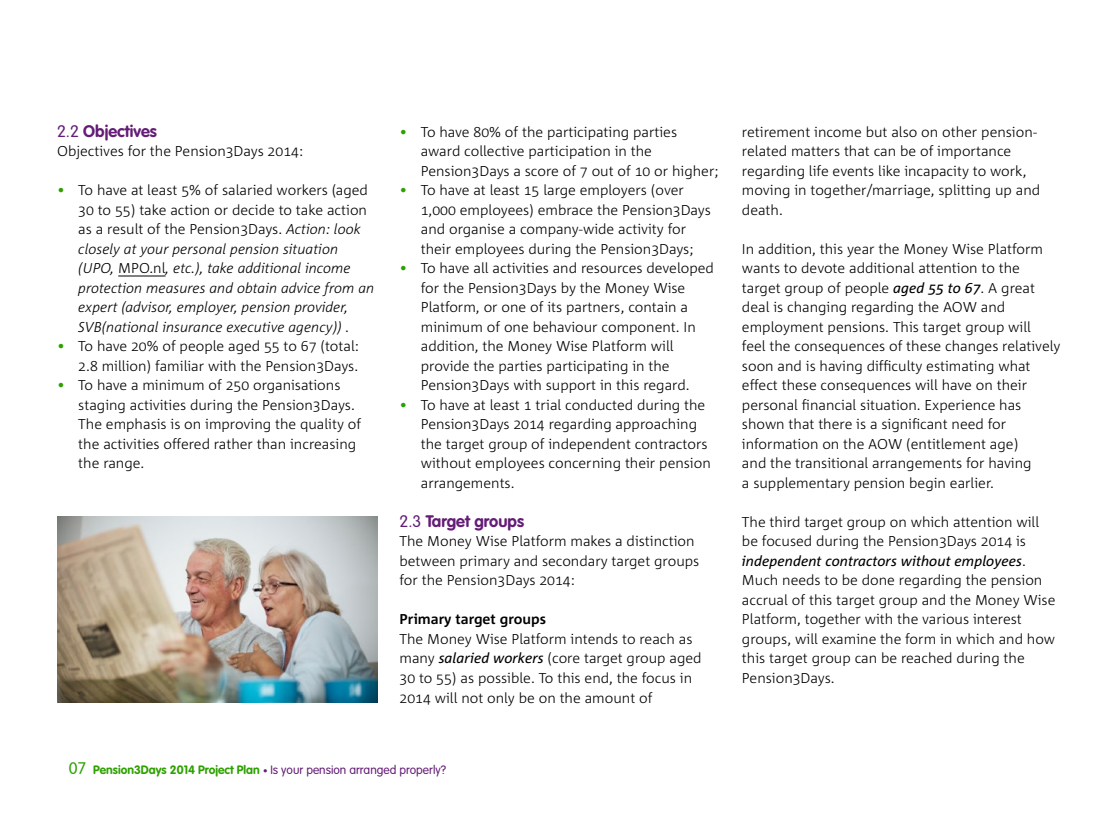
<style>
.page{position:relative;width:1119px;height:817px;background:#fff}
.page>*{position:absolute;margin:0;border:0;box-sizing:border-box;transform-origin:0 0}
.t1{font:700 16.5px "VAG Rounded Std";color:#641c76}
.t2{font:300 14.25px/19.5px "Corpid";color:#000}
.t3{font:italic 300 14.25px/19.5px "Corpid";color:#000}
.t4{font:700 14.25px "Corpid";color:#000}
.t5{font:300 12px "VAG Rounded Std";color:#641c76}
.s1{font-weight:300}
.s2{font-style:normal;color:#2da100}
.s3{font-style:normal}
.s4{color:#2da100}
.s5{font-weight:400;font-style:italic}
.s6{font-size:16.5px;color:#2da100}
.s7{font-weight:700;color:#2da100}
.s8{font-size:9px}
</style>
<div class="page">
<hr style="left:118px;top:275px;width:47px;height:1px;background:#000">
<img style="left:57px;top:516px;width:320px;height:186px">
<p class="t1" style="left:57px;top:121px;width:101px"><span class="s1">2.2</span> Objectives</p>
<p class="t2" style="left:57px;top:141px;width:247px">Objectives for the Pension3Days 2014:</p>
<p class="t3" style="left:78px;top:180px;width:297px;text-indent:-21px"><span class="s2">•</span> <span class="s3">To have at least 5% of salaried workers (aged 30 to 55) take action or decide to take action as a result of the Pension3Days.</span> Action: look closely at your personal pension situation (UPO, <span class="s3">MPO.nl</span>, etc.), take additional income protection measures and obtain advice from an expert (advisor, employer, pension provider, SVB(national insurance executive agency)) .</p>
<p class="t2" style="left:57px;top:336px;width:303px;text-align:right"><span class="s4">•</span> To have 20% of people aged 55 to 67 (total:<br>2.8 million) familiar with the Pension3Days.</p>
<p class="t2" style="left:78px;top:375px;width:284px;text-indent:-21px"><span class="s4">•</span> To have a minimum of 250 organisations staging activities during the Pension3Days.<br>The emphasis is on improving the quality of the activities offered rather than increasing the range.</p>
<p class="t2" style="left:421px;top:122px;width:299px;text-indent:-21px"><span class="s4">•</span> To have 80% of the participating parties award collective participation in the<br>Pension3Days a score of 7 out of 10 or higher;</p>
<p class="t2" style="left:421px;top:180px;width:291px;text-indent:-21px"><span class="s4">•</span> To have at least 15 large employers (over 1,000 employees) embrace the Pension3Days and organise a company-wide activity for their employees during the Pension3Days;</p>
<p class="t2" style="left:421px;top:258px;width:295px;text-indent:-21px"><span class="s4">•</span> To have all activities and resources developed for the Pension3Days by the Money Wise Platform, or one of its partners, contain a minimum of one behaviour component. In addition, the Money Wise Platform will provide the parties participating in the Pension3Days with support in this regard.</p>
<p class="t2" style="left:421px;top:395px;width:291px;text-indent:-21px"><span class="s4">•</span> To have at least 1 trial conducted during the Pension3Days 2014 regarding approaching the target group of independent contractors without employees concerning their pension arrangements.</p>
<p class="t1" style="left:399px;top:511px;width:126px"><span class="s1">2.3</span> Target groups</p>
<p class="t2" style="left:399px;top:531px;width:301px">The Money Wise Platform makes a distinction between primary and secondary target groups for the Pension3Days 2014:</p>
<p class="t4" style="left:399px;top:611px;width:148px">Primary target groups</p>
<p class="t2" style="left:399px;top:629px;width:303px">The Money Wise Platform intends to reach as many <span class="s5">salaried workers</span> (core target group aged 30 to 55) as possible. To this end, the focus in 2014 will not only be on the amount of</p>
<p class="t5" style="left:69px;top:762px;width:379px"><span class="s6">07</span> <span class="s7">Pension3Days 2014 Project Plan</span> <span class="s8">•</span> Is your pension arranged properly?</p>
<p class="t2" style="left:742px;top:122px;width:300px">retirement income but also on other pension&shy;related matters that can be of importance regarding life events like incapacity to work, moving in together/marriage, splitting up and death.</p>
<p class="t2" style="left:742px;top:239px;width:320px">In addition, this year the Money Wise Platform wants to devote additional attention to the target group of people <span class="s5">aged 55 to 67</span>. A great deal is changing regarding the AOW and employment pensions. This target group will<br>feel the consequences of these changes relatively soon and is having difficulty estimating what effect these consequences will have on their personal financial situation. Experience has shown that there is a significant need for information on the AOW (entitlement age)<br>and the transitional arrangements for having<br>a supplementary pension begin earlier.</p>
<p class="t2" style="left:742px;top:512px;width:315px">The third target group on which attention will be focused during the Pension3Days 2014 is <span class="s5">independent contractors without employees</span>.<br>Much needs to be done regarding the pension accrual of this target group and the Money Wise Platform, together with the various interest groups, will examine the form in which and how this target group can be reached during the Pension3Days.</p>
</div>
